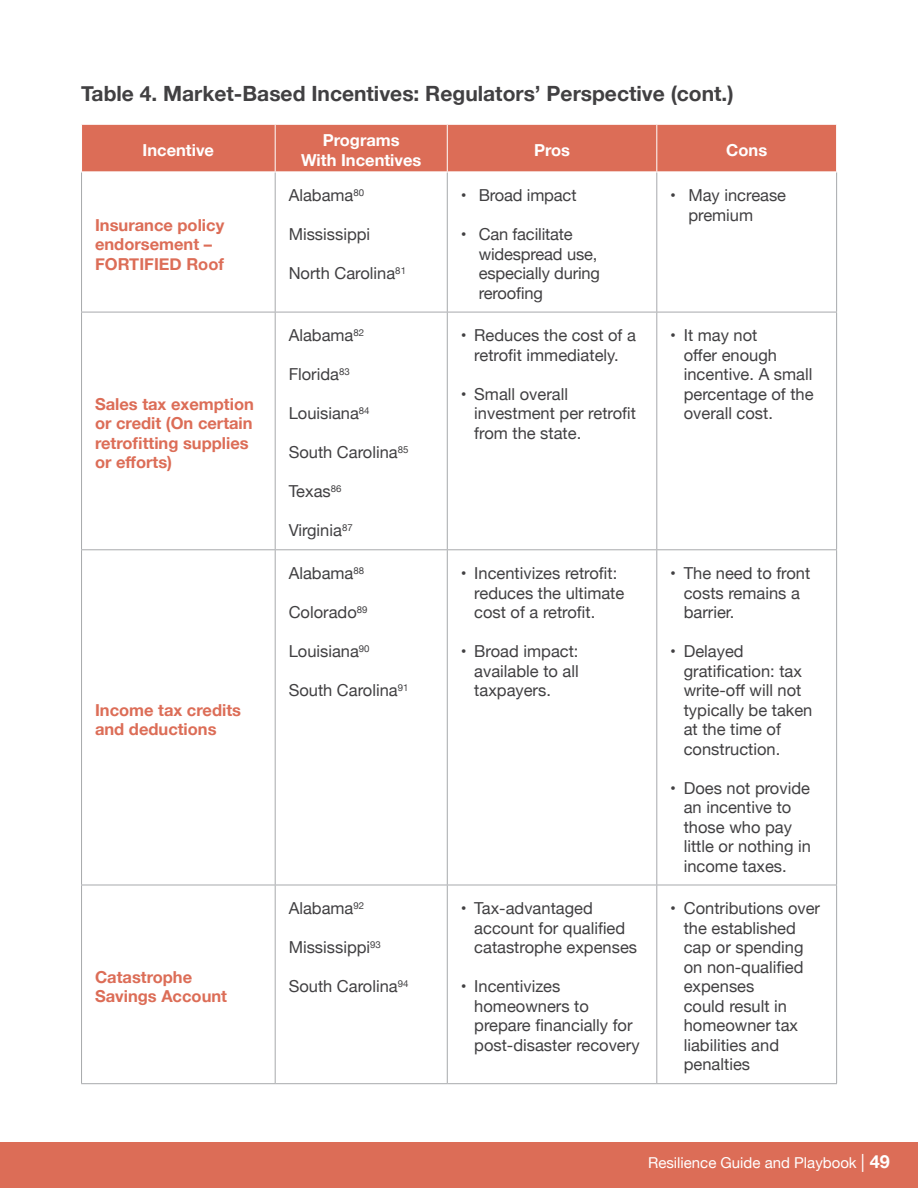
<style>
.page{position:relative;width:918px;height:1188px;background:#fff}
.page>*{position:absolute;margin:0;border:0;box-sizing:border-box;transform-origin:0 0}
.t1{font:700 21px "Helvetica Neue";color:#414042}
.t2{font:16.5px/19.5px "Helvetica Neue";color:#414042}
.t3{font:700 16.5px/19.5px "Helvetica Neue";color:#dc6d57}
.t4{font:700 16.5px/19.5px "Helvetica Neue";color:#fff;text-align:center}
.t5{font:15px "Helvetica Neue";color:#fff}
.s1{font-size:18px}
.s2{font-weight:700;font-size:18px}
</style>
<div class="page">
<div style="left:0;top:1142px;width:918px;height:46px;background:#dc6d57"></div>
<div style="left:82px;top:125px;width:754px;height:46px;background:#dc6d57"></div>
<hr style="left:81px;top:172px;width:1px;height:140px;background:#a7a9ac">
<hr style="left:275px;top:172px;width:1px;height:140px;background:#a7a9ac">
<hr style="left:447px;top:172px;width:1px;height:140px;background:#a7a9ac">
<hr style="left:656px;top:172px;width:1px;height:140px;background:#a7a9ac">
<hr style="left:836px;top:172px;width:1px;height:140px;background:#a7a9ac">
<hr style="left:81px;top:312px;width:194px;height:1px;background:#a7a9ac">
<hr style="left:81px;top:312px;width:1px;height:237px;background:#a7a9ac">
<hr style="left:275px;top:312px;width:172px;height:1px;background:#a7a9ac">
<hr style="left:275px;top:312px;width:1px;height:237px;background:#a7a9ac">
<hr style="left:447px;top:312px;width:210px;height:1px;background:#a7a9ac">
<hr style="left:447px;top:312px;width:1px;height:237px;background:#a7a9ac">
<hr style="left:657px;top:312px;width:180px;height:1px;background:#a7a9ac">
<hr style="left:656px;top:312px;width:1px;height:237px;background:#a7a9ac">
<hr style="left:836px;top:312px;width:1px;height:237px;background:#a7a9ac">
<hr style="left:81px;top:549px;width:194px;height:1px;background:#a7a9ac">
<hr style="left:81px;top:550px;width:1px;height:335px;background:#a7a9ac">
<hr style="left:275px;top:549px;width:172px;height:1px;background:#a7a9ac">
<hr style="left:275px;top:550px;width:1px;height:335px;background:#a7a9ac">
<hr style="left:447px;top:549px;width:210px;height:1px;background:#a7a9ac">
<hr style="left:447px;top:550px;width:1px;height:335px;background:#a7a9ac">
<hr style="left:657px;top:549px;width:180px;height:1px;background:#a7a9ac">
<hr style="left:656px;top:550px;width:1px;height:335px;background:#a7a9ac">
<hr style="left:836px;top:550px;width:1px;height:335px;background:#a7a9ac">
<hr style="left:81px;top:885px;width:194px;height:1px;background:#a7a9ac">
<hr style="left:81px;top:885px;width:1px;height:198px;background:#a7a9ac">
<hr style="left:275px;top:885px;width:172px;height:1px;background:#a7a9ac">
<hr style="left:275px;top:885px;width:1px;height:198px;background:#a7a9ac">
<hr style="left:447px;top:885px;width:210px;height:1px;background:#a7a9ac">
<hr style="left:447px;top:885px;width:1px;height:198px;background:#a7a9ac">
<hr style="left:657px;top:885px;width:180px;height:1px;background:#a7a9ac">
<hr style="left:656px;top:885px;width:1px;height:198px;background:#a7a9ac">
<hr style="left:836px;top:885px;width:1px;height:198px;background:#a7a9ac">
<hr style="left:81px;top:1083px;width:194px;height:1px;background:#a7a9ac">
<hr style="left:275px;top:1083px;width:172px;height:1px;background:#a7a9ac">
<hr style="left:447px;top:1083px;width:210px;height:1px;background:#a7a9ac">
<hr style="left:657px;top:1083px;width:180px;height:1px;background:#a7a9ac">
<hr style="left:275px;top:125px;width:1px;height:46px;background:#fff">
<hr style="left:447px;top:125px;width:1px;height:46px;background:#fff">
<hr style="left:656px;top:125px;width:1px;height:46px;background:#fff">
<p class="t1" style="left:81px;top:78px;width:654px">Table 4. Market-Based Incentives: Regulators’ Perspective (cont.)</p>
<p class="t4" style="left:143px;top:141px;width:73px">Incentive</p>
<p class="t4" style="left:301px;top:131px;width:122px">Programs<br>With Incentives</p>
<p class="t4" style="left:534px;top:141px;width:38px">Pros</p>
<p class="t4" style="left:726px;top:141px;width:42px">Cons</p>
<p class="t3" style="left:95px;top:215px;width:131px">Insurance policy endorsement –<br>FORTIFIED Roof</p>
<p class="t3" style="left:95px;top:395px;width:160px">Sales tax exemption or credit (On certain retrofitting supplies or efforts)</p>
<p class="t3" style="left:95px;top:701px;width:148px">Income tax credits and deductions</p>
<p class="t2" style="left:289px;top:186px;width:77px">Alabama<sup>80</sup></p>
<p class="t2" style="left:289px;top:225px;width:83px">Mississippi</p>
<p class="t2" style="left:289px;top:264px;width:119px">North Carolina<sup>81</sup></p>
<p class="t2" style="left:289px;top:327px;width:77px">Alabama<sup>82</sup></p>
<p class="t2" style="left:289px;top:366px;width:63px">Florida<sup>83</sup></p>
<p class="t2" style="left:289px;top:405px;width:82px">Louisiana<sup>84</sup></p>
<p class="t2" style="left:289px;top:444px;width:121px">South Carolina<sup>85</sup></p>
<p class="t2" style="left:289px;top:483px;width:54px">Texas<sup>86</sup></p>
<p class="t2" style="left:289px;top:522px;width:66px">Virginia<sup>87</sup></p>
<p class="t2" style="left:289px;top:564px;width:77px">Alabama<sup>88</sup></p>
<p class="t2" style="left:289px;top:603px;width:80px">Colorado<sup>89</sup></p>
<p class="t2" style="left:289px;top:642px;width:82px">Louisiana<sup>90</sup></p>
<p class="t2" style="left:289px;top:681px;width:121px">South Carolina<sup>91</sup></p>
<p class="t3" style="left:95px;top:968px;width:134px">Catastrophe<br>Savings Account</p>
<p class="t2" style="left:289px;top:900px;width:77px">Alabama<sup>92</sup></p>
<p class="t2" style="left:289px;top:939px;width:94px">Mississippi<sup>93</sup></p>
<p class="t2" style="left:289px;top:978px;width:121px">South Carolina<sup>94</sup></p>
<p class="t2" style="left:461px;top:186px;width:117px">• Broad impact</p>
<p class="t2" style="left:479px;top:225px;width:123px;text-indent:-18px">• Can facilitate widespread use, especially during reroofing</p>
<p class="t2" style="left:461px;top:327px;width:177px;text-align:center">• Reduces the cost of a retrofit immediately.</p>
<p class="t2" style="left:474px;top:385px;width:163px;text-indent:-13px">• Small overall investment per retrofit from the state.</p>
<p class="t2" style="left:688px;top:186px;width:99px;text-indent:-18px">• May increase premium</p>
<p class="t2" style="left:684px;top:327px;width:131px;text-indent:-13px">• It may not<br>offer enough incentive. A small percentage of the overall cost.</p>
<p class="t2" style="left:474px;top:564px;width:152px;text-indent:-13px">• Incentivizes retrofit: reduces the ultimate cost of a retrofit.</p>
<p class="t2" style="left:474px;top:642px;width:106px;text-align:justify;text-indent:-13px">• Broad impact: available to all taxpayers.</p>
<p class="t2" style="left:474px;top:900px;width:164px;text-indent:-13px">• Tax-advantaged account for qualified catastrophe expenses</p>
<p class="t2" style="left:474px;top:978px;width:167px;text-indent:-13px">• Incentivizes homeowners to prepare financially for post-disaster recovery</p>
<p class="t2" style="left:684px;top:564px;width:128px;text-indent:-13px">• The need to front costs remains a barrier.</p>
<p class="t2" style="left:684px;top:642px;width:130px;text-indent:-13px">• Delayed gratification: tax write-off will not typically be taken at the time of construction.</p>
<p class="t2" style="left:684px;top:779px;width:129px;text-indent:-13px">• Does not provide an incentive to those who pay little or nothing in income taxes.</p>
<p class="t2" style="left:684px;top:900px;width:138px;text-indent:-13px">• Contributions over the established cap or spending on non-qualified expenses<br>could result in homeowner tax liabilities and penalties</p>
<p class="t5" style="left:648px;top:1152px;width:243px">Resilience Guide and Playbook <span class="s1">|</span> <span class="s2">49</span></p>
</div>
